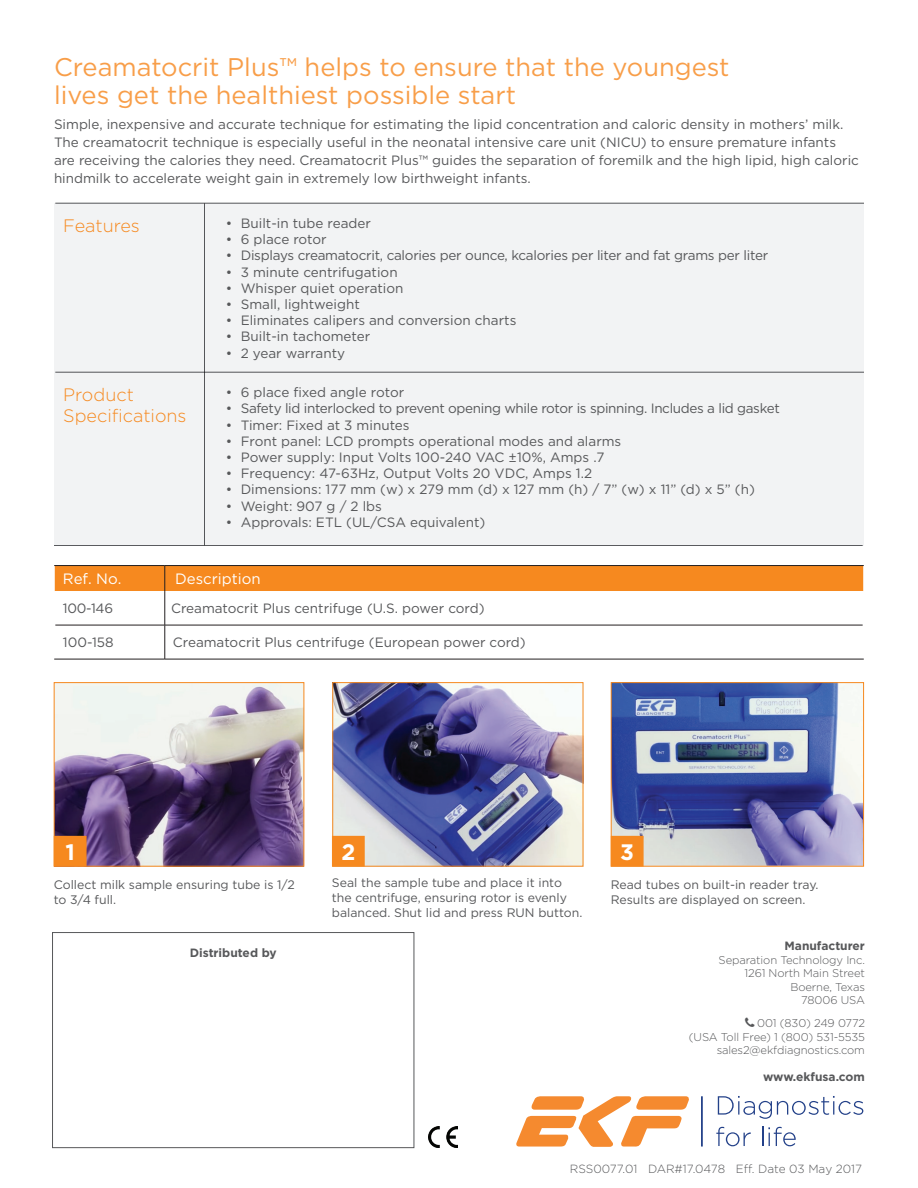
<style>
.page{position:relative;width:918px;height:1188px;background:#fff}
.page>*{position:absolute;margin:0;border:0;box-sizing:border-box;transform-origin:0 0}
.t1{font:25.5px/28.5px "Gotham";color:#f89e49}
.t2{font:700 22.35px "Gotham";color:#fff}
.t3{font:300 18px/21.6px "Gotham";color:#f6891f}
.t4{font:15px "Gotham";color:#fff}
.t5{font:13.5px/18px "Gotham";color:#57585a}
.t6{font:13.5px "Gotham";letter-spacing:-.025em;color:#57585a}
.t7{font:13.5px "Gotham";letter-spacing:-.02em;color:#57585a}
.t8{font:12.3px/14.7px "Gotham";color:#57585a}
.t9{font:700 12px "Gotham";color:#57585a}
.t10{font:300 11.85px "Gotham";color:#57585a}
.t11{font:300 11.25px/13.5px "Gotham";letter-spacing:-.01em;color:#57585a;text-align:right}
</style>
<div class="page">
<svg style="left:55px;top:591px;width:808px;height:68px"></svg>
<div style="left:55px;top:566px;width:808px;height:25px;background:#f6891f"></div>
<hr style="left:54px;top:565px;width:111px;height:1px;background:#231f20">
<hr style="left:165px;top:565px;width:699px;height:1px;background:#231f20">
<hr style="left:165px;top:591px;width:1px;height:34px;background:#231f20">
<hr style="left:55px;top:625px;width:110px;height:1px;background:#231f20">
<hr style="left:165px;top:625px;width:698px;height:1px;background:#231f20">
<hr style="left:165px;top:625px;width:1px;height:34px;background:#231f20">
<hr style="left:54px;top:659px;width:111px;height:1px;background:#231f20">
<hr style="left:165px;top:659px;width:699px;height:1px;background:#231f20">
<div style="left:54px;top:203px;width:810px;height:343px;background:#f2f3f4"></div>
<hr style="left:55px;top:203px;width:809px;height:1px;background:#57585a">
<hr style="left:204px;top:203px;width:1px;height:342px;background:#57585a">
<hr style="left:55px;top:372px;width:809px;height:1px;background:#57585a">
<hr style="left:54px;top:545px;width:809px;height:1px;background:#57585a">
<div style="left:52px;top:932px;width:362px;height:216px;border:1px solid #57585a"></div>
<svg style="left:516px;top:1096px;width:173px;height:51px"></svg>
<hr style="left:701px;top:1096px;width:2px;height:51px;background:#234189">
<svg style="left:718px;top:1096px;width:145px;height:23px"></svg>
<svg style="left:716px;top:1127px;width:35px;height:19px"></svg>
<svg style="left:762px;top:1127px;width:34px;height:19px"></svg>
<img style="left:56px;top:684px;width:246px;height:181px">
<div style="left:54px;top:682px;width:250px;height:185px;border:1px solid #f6891f"></div>
<div style="left:54px;top:836px;width:33px;height:31px;background:#f6891f;border:1px solid #f6891f"></div>
<img style="left:334px;top:684px;width:247px;height:181px">
<div style="left:332px;top:682px;width:251px;height:185px;border:1px solid #f6891f"></div>
<div style="left:332px;top:836px;width:33px;height:31px;background:#f6891f;border:1px solid #f6891f"></div>
<img style="left:613px;top:684px;width:249px;height:181px">
<div style="left:611px;top:682px;width:253px;height:185px;border:1px solid #f6891f"></div>
<div style="left:611px;top:836px;width:33px;height:31px;background:#f6891f;border:1px solid #f6891f"></div>
<img style="left:428px;top:1126px;width:30px;height:21px">
<h1 class="t1" style="left:54px;top:52px;width:677px">Creamatocrit Plus™ helps to ensure that the youngest lives get the healthiest possible start</h1>
<p class="t5" style="left:54px;top:115px;width:806px">Simple, inexpensive and accurate technique for estimating the lipid concentration and caloric density in mothers’ milk.<br>The creamatocrit technique is especially useful in the neonatal intensive care unit (NICU) to ensure premature infants are receiving the calories they need. Creamatocrit Plus™ guides the separation of foremilk and the high lipid, high caloric hindmilk to accelerate weight gain in extremely low birthweight infants.</p>
<h3 class="t3" style="left:63px;top:214px;width:78px">Features</h3>
<h3 class="t3" style="left:63px;top:383px;width:125px">Product<br>Specifications</h3>
<p class="t5" style="left:226px;top:214px;width:147px">• Built-in tube reader</p>
<p class="t5" style="left:226px;top:230px;width:102px">• 6 place rotor</p>
<p class="t7" style="left:226px;top:247px;width:544px">• Displays creamatocrit, calories per ounce, kcalories per liter and fat grams per liter</p>
<p class="t5" style="left:226px;top:262px;width:173px">• 3 minute centrifugation</p>
<p class="t5" style="left:226px;top:279px;width:179px">• Whisper quiet operation</p>
<p class="t5" style="left:226px;top:295px;width:136px">• Small, lightweight</p>
<p class="t5" style="left:226px;top:311px;width:292px">• Eliminates calipers and conversion charts</p>
<p class="t5" style="left:226px;top:327px;width:146px">• Built-in tachometer</p>
<p class="t5" style="left:226px;top:343px;width:121px">• 2 year warranty</p>
<p class="t5" style="left:226px;top:383px;width:180px">• 6 place fixed angle rotor</p>
<p class="t6" style="left:226px;top:400px;width:556px">• Safety lid interlocked to prevent opening while rotor is spinning. Includes a lid gasket</p>
<p class="t5" style="left:226px;top:416px;width:185px">• Timer: Fixed at 3 minutes</p>
<p class="t5" style="left:226px;top:432px;width:397px">• Front panel: LCD prompts operational modes and alarms</p>
<p class="t5" style="left:226px;top:448px;width:380px">• Power supply: Input Volts 100-240 VAC ±10%, Amps .7</p>
<p class="t5" style="left:226px;top:464px;width:368px">• Frequency: 47-63Hz, Output Volts 20 VDC, Amps 1.2</p>
<p class="t5" style="left:226px;top:480px;width:531px">• Dimensions: 177 mm (w) x 279 mm (d) x 127 mm (h) / 7” (w) x 11” (d) x 5” (h)</p>
<p class="t5" style="left:226px;top:497px;width:158px">• Weight: 907 g / 2 lbs</p>
<p class="t5" style="left:226px;top:513px;width:261px">• Approvals: ETL (UL/CSA equivalent)</p>
<p class="t4" style="left:63px;top:569px;width:60px">Ref. No.</p>
<p class="t4" style="left:175px;top:569px;width:87px">Description</p>
<p class="t5" style="left:63px;top:599px;width:52px">100-146</p>
<p class="t5" style="left:171px;top:599px;width:315px">Creamatocrit Plus centrifuge (U.S. power cord)</p>
<p class="t5" style="left:63px;top:633px;width:52px">100-158</p>
<p class="t5" style="left:173px;top:633px;width:354px">Creamatocrit Plus centrifuge (European power cord)</p>
<h2 class="t2" style="left:65px;top:837px;width:11px">1</h2>
<h2 class="t2" style="left:341px;top:837px;width:15px">2</h2>
<h2 class="t2" style="left:620px;top:837px;width:15px">3</h2>
<p class="t8" style="left:54px;top:877px;width:243px">Collect milk sample ensuring tube is 1/2 to 3/4 full.</p>
<p class="t9" style="left:190px;top:945px;width:88px">Distributed by</p>
<p class="t8" style="left:332px;top:875px;width:252px">Seal the sample tube and place it into the centrifuge, ensuring rotor is evenly balanced. Shut lid and press RUN button.</p>
<p class="t8" style="left:611px;top:877px;width:209px">Read tubes on built-in reader tray.<br>Results are displayed on screen.</p>
<p class="t9" style="left:785px;top:937px;width:82px">Manufacturer</p>
<p class="t11" style="left:719px;top:953px;width:148px">Separation Technology Inc.<br>1261 North Main Street<br>Boerne, Texas<br>78006 USA</p>
<p class="t11" style="left:689px;top:1016px;width:178px">001 (830) 249 0772<br>(USA Toll Free) 1 (800) 531-5535 sales2@ekfdiagnostics.com</p>
<p class="t9" style="left:763px;top:1069px;width:103px">www.ekfusa.com</p>
<p class="t10" style="left:570px;top:1161px;width:294px">RSS0077.01 DAR#17.0478 Eff. Date 03 May 2017</p>
</div>
